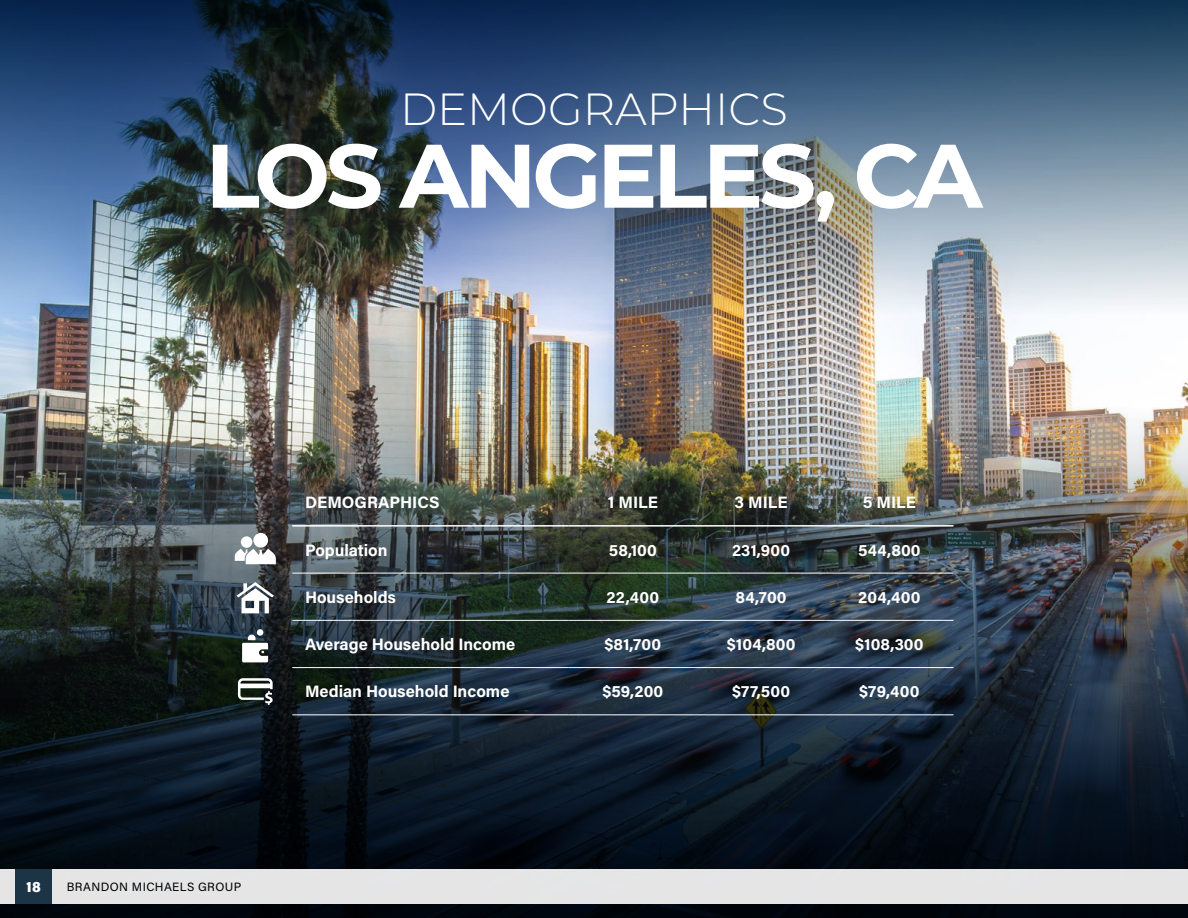
<style>
.page{position:relative;width:1188px;height:918px;background:#fff}
.page>*{position:absolute;margin:0;border:0;box-sizing:border-box;transform-origin:0 0}
.t1{font:700 90px "Montserrat";letter-spacing:-.05em;color:#fff}
.t2{font:300 45px "Montserrat";color:#fff}
.t3{font:700 16.5px "Acumin Pro";color:#fff}
.t4{font:900 15px "Acumin Pro Semi Cond";color:#fff}
.t5{font:12px "Acumin Pro";letter-spacing:.03em;color:#000}
</style>
<div class="page">
<img style="left:0;top:313px;width:1188px;height:95px">
<img style="left:0;top:408px;width:1188px;height:510px">
<hr style="left:292px;top:525px;width:277px;height:2px;background:#fff">
<hr style="left:569px;top:525px;width:128px;height:2px;background:#fff">
<hr style="left:697px;top:525px;width:128px;height:2px;background:#fff">
<hr style="left:825px;top:525px;width:129px;height:2px;background:#fff">
<hr style="left:292px;top:573px;width:277px;height:1px;background:#fff">
<hr style="left:569px;top:573px;width:128px;height:1px;background:#fff">
<hr style="left:697px;top:573px;width:128px;height:1px;background:#fff">
<hr style="left:825px;top:573px;width:129px;height:1px;background:#fff">
<hr style="left:292px;top:620px;width:277px;height:1px;background:#fff">
<hr style="left:569px;top:620px;width:128px;height:1px;background:#fff">
<hr style="left:697px;top:620px;width:128px;height:1px;background:#fff">
<hr style="left:825px;top:620px;width:129px;height:1px;background:#fff">
<hr style="left:292px;top:667px;width:277px;height:1px;background:#fff">
<hr style="left:569px;top:667px;width:128px;height:1px;background:#fff">
<hr style="left:697px;top:667px;width:128px;height:1px;background:#fff">
<hr style="left:825px;top:667px;width:129px;height:1px;background:#fff">
<hr style="left:292px;top:714px;width:277px;height:1px;background:#fff">
<hr style="left:569px;top:714px;width:128px;height:1px;background:#fff">
<hr style="left:697px;top:714px;width:128px;height:1px;background:#fff">
<hr style="left:825px;top:714px;width:129px;height:1px;background:#fff">
<div style="left:253px;top:533px;width:15px;height:15px;background:#fff;border-radius:50%"></div>
<div style="left:241px;top:536px;width:11px;height:12px;background:#fff;border-radius:50%"></div>
<svg style="left:235px;top:549px;width:41px;height:15px"></svg>
<svg style="left:237px;top:582px;width:37px;height:31px"></svg>
<svg style="left:242px;top:629px;width:26px;height:33px"></svg>
<svg style="left:238px;top:678px;width:35px;height:27px"></svg>
<img style="left:0;top:0;width:1188px;height:313px">
<div style="left:0;top:869px;width:1188px;height:35px;background:#e5e5e6"></div>
<div style="left:16px;top:869px;width:36px;height:35px;background:#1c3546"></div>
<h2 class="t2" style="left:400px;top:79px;width:389px">DEMOGRAPHICS</h2>
<h1 class="t1" style="left:205px;top:111px;width:779px">LOS ANGELES, CA</h1>
<p class="t3" style="left:305px;top:491px;width:136px">DEMOGRAPHICS</p>
<p class="t3" style="left:608px;top:491px;width:52px">1 MILE</p>
<p class="t3" style="left:735px;top:491px;width:55px">3 MILE</p>
<p class="t3" style="left:863px;top:491px;width:55px">5 MILE</p>
<p class="t3" style="left:305px;top:538px;width:84px">Population</p>
<p class="t3" style="left:609px;top:538px;width:50px">58,100</p>
<p class="t3" style="left:732px;top:538px;width:60px">231,900</p>
<p class="t3" style="left:858px;top:538px;width:64px">544,800</p>
<p class="t3" style="left:305px;top:585px;width:93px">Households</p>
<p class="t3" style="left:607px;top:585px;width:54px">22,400</p>
<p class="t3" style="left:736px;top:585px;width:53px">84,700</p>
<p class="t3" style="left:858px;top:585px;width:64px">204,400</p>
<p class="t3" style="left:305px;top:633px;width:212px">Average Household Income</p>
<p class="t3" style="left:604px;top:633px;width:58px">$81,700</p>
<p class="t3" style="left:727px;top:633px;width:70px">$104,800</p>
<p class="t3" style="left:855px;top:633px;width:70px">$108,300</p>
<p class="t3" style="left:305px;top:680px;width:206px">Median Household Income</p>
<p class="t3" style="left:602px;top:680px;width:62px">$59,200</p>
<p class="t3" style="left:732px;top:680px;width:60px">$77,500</p>
<p class="t3" style="left:859px;top:680px;width:62px">$79,400</p>
<p class="t4" style="left:27px;top:876px;width:16px">18</p>
<p class="t5" style="left:67px;top:878px;width:176px">BRANDON MICHAELS GROUP</p>
</div>
